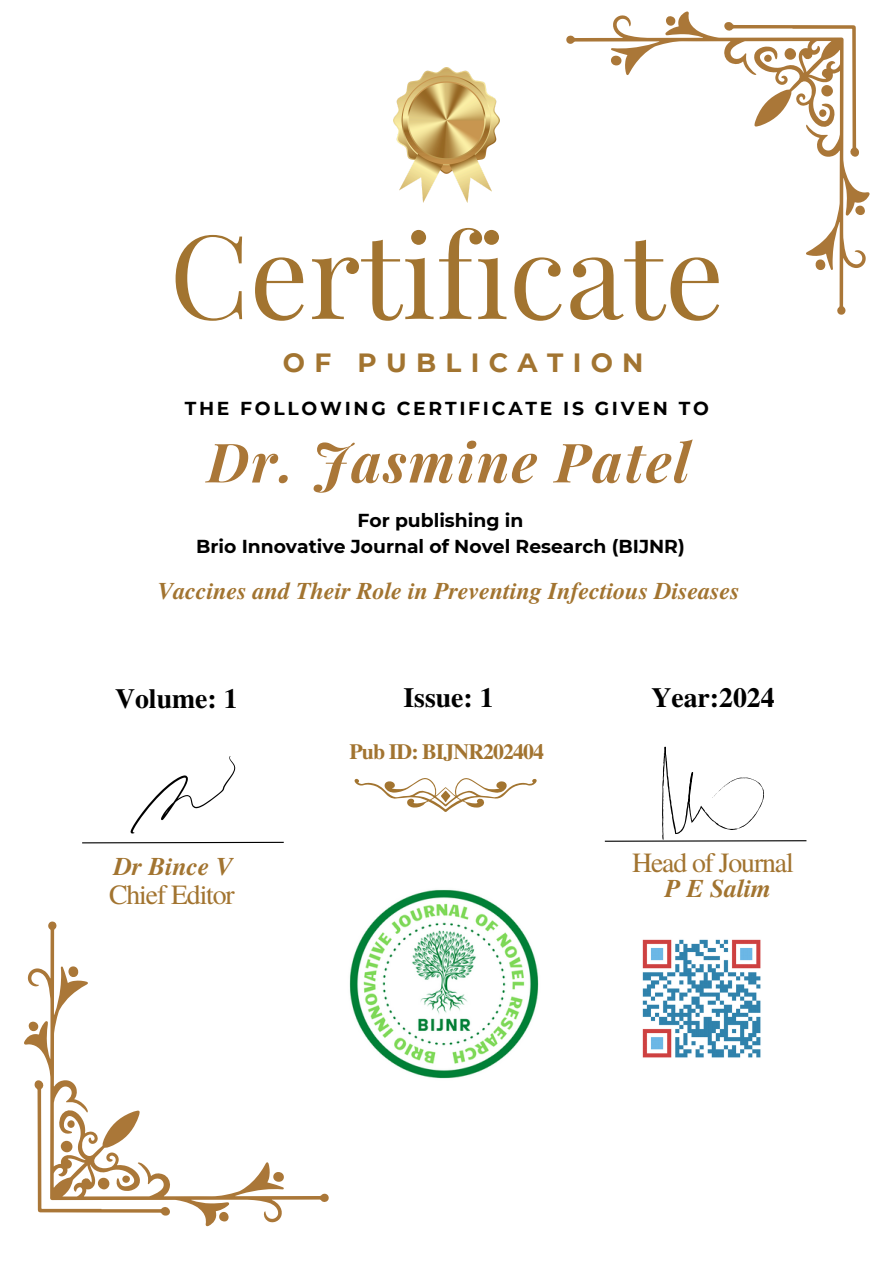
<style>
.page{position:relative;width:894px;height:1264px;background:#fff}
.page>*{position:absolute;margin:0;border:0;box-sizing:border-box;transform-origin:0 0}
.t1{font:116.55px "Playfair Display";color:#a27430}
.t2{font:italic 700 54.15px "Playfair Display";letter-spacing:.04em;color:#aa7738}
.t3{font:700 27.75px "Te X Gyre Termes";color:#000}
.t4{font:27.75px "Te X Gyre Termes";letter-spacing:-.04em;color:#a27430}
.t5{font:700 26.25px "Montserrat";letter-spacing:.355em;color:#a27430}
.t6{font:italic 700 25.5px "Te X Gyre Termes";color:#a27430}
.t7{font:italic 700 24px "Te X Gyre Termes";color:#a27430}
.t8{font:700 21.75px "Te X Gyre Termes";letter-spacing:-.04em;color:#a27430}
.t9{font:700 18.75px "Montserrat";color:#000}
.t10{font:700 18.75px "Montserrat";letter-spacing:.145em;color:#000}
</style>
<div class="page">
<img style="left:393px;top:68px;width:106px;height:135px">
<svg style="left:354px;top:778px;width:182px;height:34px"></svg>
<svg style="left:130px;top:756px;width:105px;height:77px"></svg>
<svg style="left:82px;top:841px;width:202px;height:3px"></svg>
<svg style="left:604px;top:746px;width:203px;height:96px"></svg>
<svg style="left:24px;top:921px;width:304px;height:305px"></svg>
<svg style="left:566px;top:11px;width:303px;height:304px"></svg>
<img style="left:642px;top:939px;width:119px;height:119px">
<img style="left:286px;top:889px;width:253px;height:252px">
<h3 class="t1" style="left:169px;top:193px;width:556px">Certificate</h3>
<p class="t5" style="left:283px;top:347px;width:362px">OF PUBLICATION</p>
<h2 class="t10" style="left:185px;top:397px;width:525px">THE FOLLOWING CERTIFICATE IS GIVEN TO</h2>
<p class="t2" style="left:207px;top:424px;width:484px">Dr. Jasmine Patel</p>
<p class="t9" style="left:357px;top:509px;width:167px">For publishing in</p>
<h6 class="t9" style="left:196px;top:534px;width:490px">Brio Innovative Journal of Novel Research (BIJNR)</h6>
<h4 class="t7" style="left:157px;top:573px;width:583px">Vaccines and Their Role in Preventing Infectious Diseases</h4>
<h4 class="t3" style="left:115px;top:677px;width:124px">Volume: 1</h4>
<h4 class="t3" style="left:403px;top:675px;width:92px">Issue: 1</h4>
<h6 class="t3" style="left:651px;top:675px;width:125px">Year:2024</h6>
<p class="t8" style="left:349px;top:735px;width:196px">Pub ID: BIJNR202404</p>
<h5 class="t4" style="left:632px;top:842px;width:163px">Head of Journal</h5>
<p class="t6" style="left:114px;top:847px;width:120px">Dr Bince V</p>
<p class="t4" style="left:109px;top:875px;width:127px">Chief Editor</p>
<p class="t6" style="left:664px;top:869px;width:108px">P E Salim</p>
</div>
